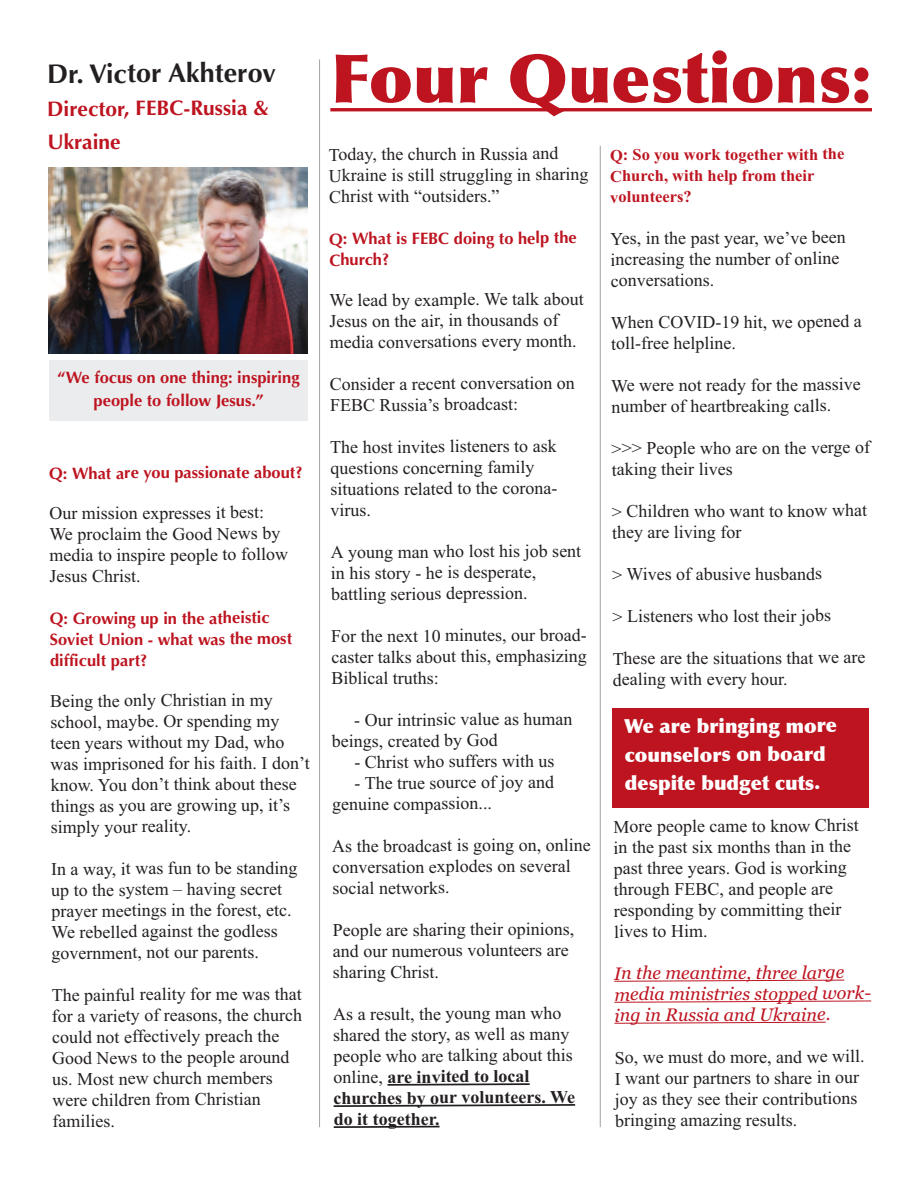
<style>
.page{position:relative;width:918px;height:1188px;background:#fff}
.page>*{position:absolute;margin:0;border:0;box-sizing:border-box;transform-origin:0 0}
.t1{font:900 67.5px "Optima";color:#bd1420}
.t2{font:700 27px "Optima";letter-spacing:-.005em;color:#231f20}
.t3{font:700 21px/33.3px "Optima";letter-spacing:-.005em;color:#bd1420}
.t4{font:900 19.5px/28.5px "Optima";letter-spacing:-.005em;color:#fff}
.t5{font:18px/21px "Times New Roman";color:#231f20}
.t6{font:italic 18px/21px "Georgia";letter-spacing:-.005em;color:#bd1420}
.t7{font:700 16.5px/21.1px "Optima";letter-spacing:-.005em;color:#bd1420}
.t8{font:700 16.5px/21.1px "Times New Roman";letter-spacing:-.005em;color:#bd1420}
.s1{font-weight:700}
</style>
<div class="page">
<div style="left:612px;top:708px;width:257px;height:100px;background:#bd1420"></div>
<svg style="left:387px;top:1083px;width:143px;height:3px"></svg>
<svg style="left:333px;top:1104px;width:243px;height:3px"></svg>
<svg style="left:333px;top:1125px;width:107px;height:3px"></svg>
<svg style="left:614px;top:979px;width:231px;height:3px"></svg>
<svg style="left:614px;top:1000px;width:257px;height:3px"></svg>
<svg style="left:614px;top:1021px;width:212px;height:3px"></svg>
<hr style="left:330px;top:108px;width:542px;height:3px;background:#bd1420">
<hr style="left:319px;top:59px;width:1px;height:1068px;background:#a1a3a6">
<hr style="left:600px;top:146px;width:1px;height:981px;background:#a0a1a5">
<div style="left:49px;top:360px;width:259px;height:61px;background:#e7e8e9"></div>
<img style="left:49px;top:167px;width:259px;height:186px">
<h2 class="t2" style="left:47px;top:57px;width:230px">Dr. Victor Akhterov</h2>
<p class="t3" style="left:47px;top:92px;width:223px">Director, FEBC-Russia &amp;<br>Ukraine</p>
<p class="t7" style="left:58px;top:366px;width:244px;line-height:22.5px;text-align:center">“We focus on one thing: inspiring people to follow Jesus.”</p>
<p class="t7" style="left:49px;top:462px;width:255px">Q: What are you passionate about?</p>
<p class="t5" style="left:49px;top:502px;width:240px">Our mission expresses it best:<br>We proclaim the Good News by media to inspire people to follow<br>Jesus Christ.</p>
<p class="t7" style="left:50px;top:608px;width:244px">Q: Growing up in the atheistic<br>Soviet Union - what was the most difficult part?</p>
<p class="t5" style="left:50px;top:690px;width:261px">Being the only Christian in my school, maybe. Or spending my teen years without my Dad, who was imprisoned for his faith. I don’t know. You don’t think about these things as you are growing up, it’s simply your reality.</p>
<p class="t5" style="left:51px;top:858px;width:248px">In a way, it was fun to be standing up to the system – having secret prayer meetings in the forest, etc.<br>We rebelled against the godless government, not our parents.</p>
<p class="t5" style="left:52px;top:984px;width:252px">The painful reality for me was that for a variety of reasons, the church could not effectively preach the<br>Good News to the people around us. Most new church members were children from Christian families.</p>
<h1 class="t1" style="left:330px;top:38px;width:543px">Four Questions:</h1>
<p class="t5" style="left:329px;top:143px;width:261px">Today, the church in Russia and<br>Ukraine is still struggling in sharing<br>Christ with “outsiders.”</p>
<p class="t7" style="left:329px;top:228px;width:249px">Q: What is FEBC doing to help the<br>Church?</p>
<p class="t5" style="left:330px;top:289px;width:256px">We lead by example. We talk about<br>Jesus on the air, in thousands of media conversations every month.</p>
<p class="t5" style="left:330px;top:373px;width:246px">Consider a recent conversation on<br>FEBC Russia’s broadcast:</p>
<p class="t5" style="left:330px;top:436px;width:229px">The host invites listeners to ask questions concerning family situations related to the corona&shy;virus.</p>
<p class="t5" style="left:331px;top:541px;width:252px">A young man who lost his job sent in his story - he is desperate, battling serious depression.</p>
<p class="t5" style="left:331px;top:625px;width:257px;text-align:justify">For the next 10 minutes, our broad&shy;caster talks about this, emphasizing Biblical truths:</p>
<p class="t5" style="left:332px;top:709px;width:242px;text-indent:22px">- Our intrinsic value as human beings, created by God</p>
<p class="t5" style="left:354px;top:751px;width:202px">- Christ who suffers with us</p>
<p class="t5" style="left:332px;top:772px;width:223px;text-indent:22px">- The true source of joy and genuine compassion...</p>
<p class="t5" style="left:332px;top:835px;width:260px">As the broadcast is going on, online conversation explodes on several social networks.</p>
<p class="t5" style="left:333px;top:919px;width:243px">People are sharing their opinions, and our numerous volunteers are sharing Christ.</p>
<p class="t5" style="left:333px;top:1003px;width:244px">As a result, the young man who shared the story, as well as many people who are talking about this online, <span class="s1">are invited to local churches by our volunteers. We do it together.</span></p>
<p class="t8" style="left:610px;top:144px;width:236px">Q: So you work together with the<br>Church, with help from their volunteers?</p>
<p class="t5" style="left:611px;top:227px;width:237px">Yes, in the past year, we’ve been increasing the number of online conversations.</p>
<p class="t5" style="left:611px;top:311px;width:252px;line-height:21.5px">When COVID-19 hit, we opened a toll-free helpline.</p>
<p class="t5" style="left:611px;top:374px;width:251px">We were not ready for the massive number of heartbreaking calls.</p>
<p class="t5" style="left:612px;top:437px;width:260px">&gt;&gt;&gt; People who are on the verge of taking their lives</p>
<p class="t5" style="left:612px;top:500px;width:257px">&gt; Children who want to know what they are living for</p>
<p class="t5" style="left:612px;top:563px;width:212px">&gt; Wives of abusive husbands</p>
<p class="t5" style="left:612px;top:605px;width:220px">&gt; Listeners who lost their jobs</p>
<p class="t5" style="left:613px;top:647px;width:255px">These are the situations that we are dealing with every hour.</p>
<p class="t4" style="left:624px;top:712px;width:214px">We are bringing more counselors on board despite budget cuts.</p>
<p class="t5" style="left:614px;top:815px;width:247px">More people came to know Christ in the past six months than in the past three years. God is working through FEBC, and people are responding by committing their lives to Him.</p>
<p class="t6" style="left:614px;top:962px;width:259px">In the meantime, three large media ministries stopped work&shy;ing in Russia and Ukraine.</p>
<p class="t5" style="left:615px;top:1046px;width:252px">So, we must do more, and we will.<br>I want our partners to share in our joy as they see their contributions bringing amazing results.</p>
</div>
